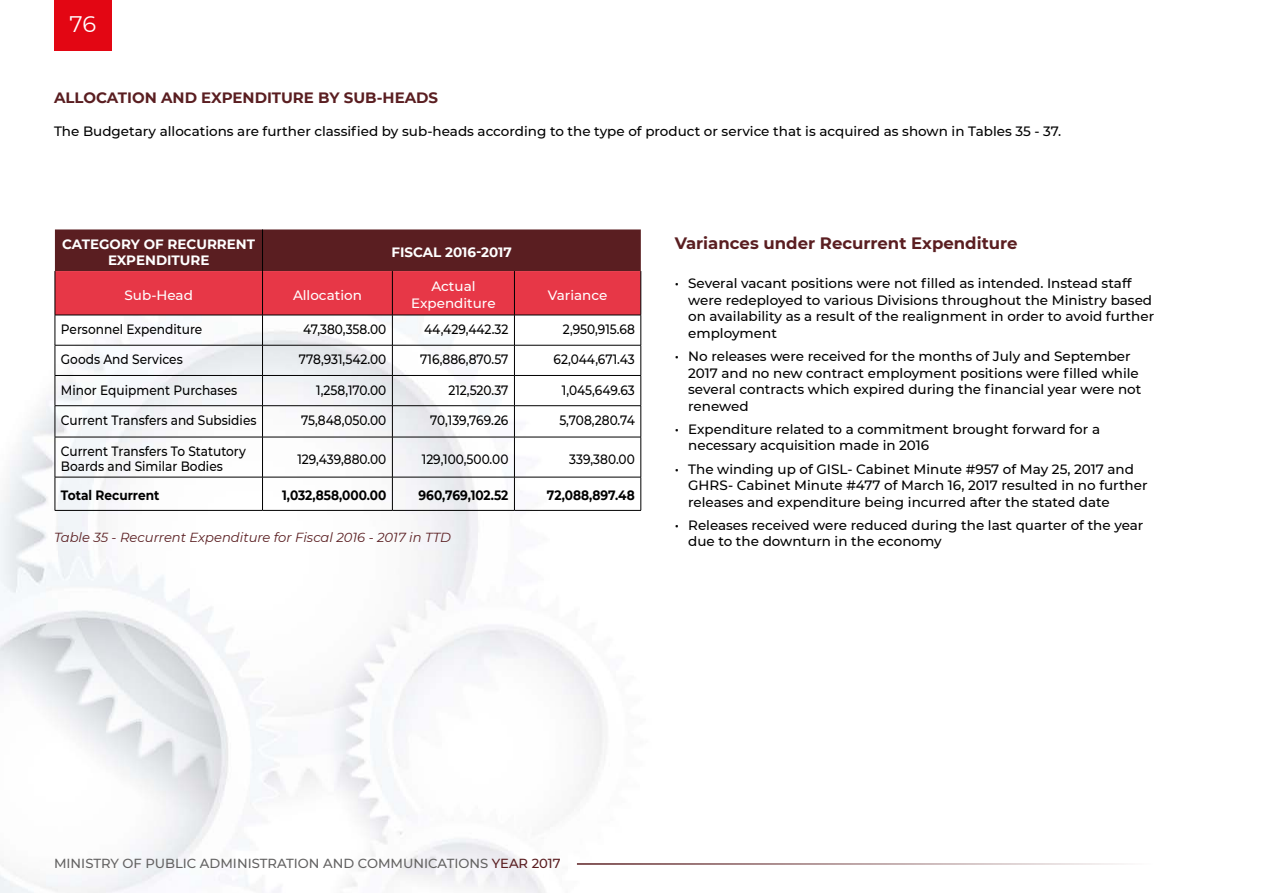
<style>
.page{position:relative;width:1263px;height:893px;background:#fff}
.page>*{position:absolute;margin:0;border:0;box-sizing:border-box;transform-origin:0 0}
.t1{font:22.5px "Montserrat";color:#fff}
.t2{font:700 16.5px "Montserrat";color:#5a1e21}
.t3{font:700 15px "Montserrat";color:#5a1e21}
.t4{font:500 13.5px/16.5px "Montserrat";color:#000}
.t5{font:500 13.5px/15px "Montserrat";color:#000;scale:.9 1}
.t6{font:700 13.5px "Montserrat";color:#000;scale:.9 1}
.t7{font:700 13.5px/16.5px "Montserrat";color:#fff;text-align:center}
.t8{font:500 13.5px/16.5px "Montserrat";color:#fff;text-align:center}
.t9{font:500 13.2px "Montserrat";color:#646363}
.t10{font:italic 13.2px "Montserrat";color:#5a1e21}
.s1{color:#5a1e21}
</style>
<div class="page">
<img style="left:0;top:230px;width:642px;height:663px">
<div style="left:54px;top:0;width:58px;height:51px;background:#e30613"></div>
<hr style="left:577px;top:863px;width:576px;height:2px;background:#5a1e21">
<svg style="left:55px;top:229px;width:586px;height:86px"></svg>
<hr style="left:262px;top:229px;width:1px;height:42px;background:#000">
<hr style="left:55px;top:271px;width:1px;height:44px;background:#000">
<hr style="left:262px;top:271px;width:1px;height:44px;background:#000">
<hr style="left:392px;top:271px;width:1px;height:44px;background:#000">
<hr style="left:514px;top:271px;width:1px;height:44px;background:#000">
<hr style="left:640px;top:271px;width:1px;height:44px;background:#000">
<hr style="left:55px;top:315px;width:207px;height:1px;background:#000">
<hr style="left:55px;top:315px;width:1px;height:30px;background:#000">
<hr style="left:262px;top:315px;width:130px;height:1px;background:#000">
<hr style="left:262px;top:315px;width:1px;height:30px;background:#000">
<hr style="left:392px;top:315px;width:122px;height:1px;background:#000">
<hr style="left:392px;top:315px;width:1px;height:30px;background:#000">
<hr style="left:514px;top:315px;width:127px;height:1px;background:#000">
<hr style="left:514px;top:315px;width:1px;height:30px;background:#000">
<hr style="left:640px;top:315px;width:1px;height:30px;background:#000">
<hr style="left:55px;top:345px;width:207px;height:1px;background:#000">
<hr style="left:55px;top:345px;width:1px;height:30px;background:#000">
<hr style="left:262px;top:345px;width:130px;height:1px;background:#000">
<hr style="left:262px;top:345px;width:1px;height:30px;background:#000">
<hr style="left:392px;top:345px;width:122px;height:1px;background:#000">
<hr style="left:392px;top:345px;width:1px;height:30px;background:#000">
<hr style="left:514px;top:345px;width:127px;height:1px;background:#000">
<hr style="left:514px;top:345px;width:1px;height:30px;background:#000">
<hr style="left:640px;top:345px;width:1px;height:30px;background:#000">
<hr style="left:55px;top:375px;width:207px;height:1px;background:#000">
<svg style="left:55px;top:376px;width:1px;height:29px"></svg>
<hr style="left:262px;top:375px;width:130px;height:1px;background:#000">
<svg style="left:262px;top:376px;width:1px;height:29px"></svg>
<hr style="left:392px;top:375px;width:122px;height:1px;background:#000">
<svg style="left:392px;top:376px;width:1px;height:29px"></svg>
<hr style="left:514px;top:375px;width:127px;height:1px;background:#000">
<svg style="left:514px;top:376px;width:1px;height:29px"></svg>
<svg style="left:640px;top:376px;width:1px;height:29px"></svg>
<hr style="left:55px;top:405px;width:207px;height:1px;background:#000">
<hr style="left:55px;top:406px;width:1px;height:31px;background:#000">
<hr style="left:262px;top:405px;width:130px;height:1px;background:#000">
<hr style="left:262px;top:406px;width:1px;height:31px;background:#000">
<hr style="left:392px;top:405px;width:122px;height:1px;background:#000">
<hr style="left:392px;top:406px;width:1px;height:31px;background:#000">
<hr style="left:514px;top:405px;width:127px;height:1px;background:#000">
<hr style="left:514px;top:406px;width:1px;height:31px;background:#000">
<hr style="left:640px;top:406px;width:1px;height:31px;background:#000">
<hr style="left:55px;top:437px;width:207px;height:1px;background:#000">
<hr style="left:55px;top:437px;width:1px;height:40px;background:#000">
<hr style="left:262px;top:437px;width:130px;height:1px;background:#000">
<hr style="left:262px;top:437px;width:1px;height:40px;background:#000">
<hr style="left:392px;top:437px;width:122px;height:1px;background:#000">
<hr style="left:392px;top:437px;width:1px;height:40px;background:#000">
<hr style="left:514px;top:437px;width:127px;height:1px;background:#000">
<hr style="left:514px;top:437px;width:1px;height:40px;background:#000">
<hr style="left:640px;top:437px;width:1px;height:40px;background:#000">
<hr style="left:55px;top:477px;width:207px;height:1px;background:#000">
<hr style="left:55px;top:477px;width:1px;height:33px;background:#000">
<hr style="left:262px;top:477px;width:130px;height:1px;background:#000">
<hr style="left:262px;top:477px;width:1px;height:33px;background:#000">
<hr style="left:392px;top:477px;width:122px;height:1px;background:#000">
<hr style="left:392px;top:477px;width:1px;height:33px;background:#000">
<hr style="left:514px;top:477px;width:127px;height:1px;background:#000">
<hr style="left:514px;top:477px;width:1px;height:33px;background:#000">
<hr style="left:640px;top:477px;width:1px;height:33px;background:#000">
<hr style="left:55px;top:510px;width:207px;height:1px;background:#000">
<hr style="left:262px;top:510px;width:130px;height:1px;background:#000">
<hr style="left:392px;top:510px;width:122px;height:1px;background:#000">
<hr style="left:514px;top:510px;width:127px;height:1px;background:#000">
<h1 class="t1" style="left:70px;top:8px;width:28px">76</h1>
<p class="t3" style="left:54px;top:87px;width:386px">ALLOCATION AND EXPENDITURE BY SUB-HEADS</p>
<p class="t4" style="left:54px;top:122px;width:1009px">The Budgetary allocations are further classified by sub-heads according to the type of product or service that is acquired as shown in Tables 35 - 37.</p>
<p class="t7" style="left:62px;top:235px;width:194px">CATEGORY OF RECURRENT<br>EXPENDITURE</p>
<p class="t7" style="left:391px;top:243px;width:122px">FISCAL 2016-2017</p>
<p class="t8" style="left:125px;top:286px;width:70px">Sub-Head</p>
<p class="t8" style="left:293px;top:286px;width:70px">Allocation</p>
<p class="t8" style="left:411px;top:278px;width:86px">Actual<br>Expenditure</p>
<p class="t8" style="left:548px;top:286px;width:61px">Variance</p>
<p class="t5" style="left:61px;top:321px;width:159px">Personnel Expenditure</p>
<p class="t5" style="left:303px;top:321px;width:94px">47,380,358.00</p>
<p class="t5" style="left:424px;top:321px;width:95px">44,429,442.32</p>
<p class="t5" style="left:563px;top:321px;width:81px">2,950,915.68</p>
<p class="t5" style="left:61px;top:351px;width:137px">Goods And Services</p>
<p class="t5" style="left:299px;top:351px;width:99px">778,931,542.00</p>
<p class="t5" style="left:420px;top:351px;width:99px">716,886,870.57</p>
<p class="t5" style="left:553px;top:351px;width:92px">62,044,671.43</p>
<p class="t5" style="left:61px;top:382px;width:197px">Minor Equipment Purchases</p>
<p class="t5" style="left:316px;top:382px;width:79px">1,258,170.00</p>
<p class="t5" style="left:448px;top:382px;width:68px">212,520.37</p>
<p class="t5" style="left:562px;top:382px;width:82px">1,045,649.63</p>
<p class="t5" style="left:61px;top:412px;width:219px">Current Transfers and Subsidies</p>
<p class="t5" style="left:301px;top:412px;width:96px">75,848,050.00</p>
<p class="t5" style="left:430px;top:412px;width:88px">70,139,769.26</p>
<p class="t5" style="left:559px;top:412px;width:85px">5,708,280.74</p>
<p class="t5" style="left:61px;top:443px;width:207px">Current Transfers To Statutory<br>Boards and Similar Bodies</p>
<p class="t5" style="left:297px;top:451px;width:100px">129,439,880.00</p>
<p class="t5" style="left:422px;top:451px;width:98px">129,100,500.00</p>
<p class="t5" style="left:569px;top:451px;width:74px">339,380.00</p>
<p class="t6" style="left:61px;top:486px;width:111px">Total Recurrent</p>
<p class="t6" style="left:282px;top:486px;width:117px">1,032,858,000.00</p>
<p class="t6" style="left:418px;top:486px;width:101px">960,769,102.52</p>
<p class="t6" style="left:547px;top:486px;width:99px">72,088,897.48</p>
<p class="t10" style="left:54px;top:528px;width:399px">Table 35 - Recurrent Expenditure for Fiscal 2016 - 2017 in TTD</p>
<p class="t2" style="left:675px;top:231px;width:344px">Variances under Recurrent Expenditure</p>
<p class="t4" style="left:688px;top:275px;width:468px;text-indent:-14px">• Several vacant positions were not filled as intended. Instead staff were redeployed to various Divisions throughout the Ministry based on availability as a result of the realignment in order to avoid further employment</p>
<p class="t4" style="left:688px;top:348px;width:455px;text-indent:-14px">• No releases were received for the months of July and September 2017 and no new contract employment positions were filled while several contracts which expired during the financial year were not renewed</p>
<p class="t4" style="left:688px;top:420px;width:413px;text-indent:-14px">• Expenditure related to a commitment brought forward for a necessary acquisition made in 2016</p>
<p class="t4" style="left:688px;top:460px;width:461px;text-indent:-14px">• The winding up of GISL- Cabinet Minute #957 of May 25, 2017 and<br>GHRS- Cabinet Minute #477 of March 16, 2017 resulted in no further releases and expenditure being incurred after the stated date</p>
<p class="t4" style="left:688px;top:516px;width:457px;text-indent:-14px">• Releases received were reduced during the last quarter of the year due to the downturn in the economy</p>
<p class="t9" style="left:54px;top:854px;width:508px">MINISTRY OF PUBLIC ADMINISTRATION AND COMMUNICATIONS <span class="s1">YEAR 2017</span></p>
</div>
